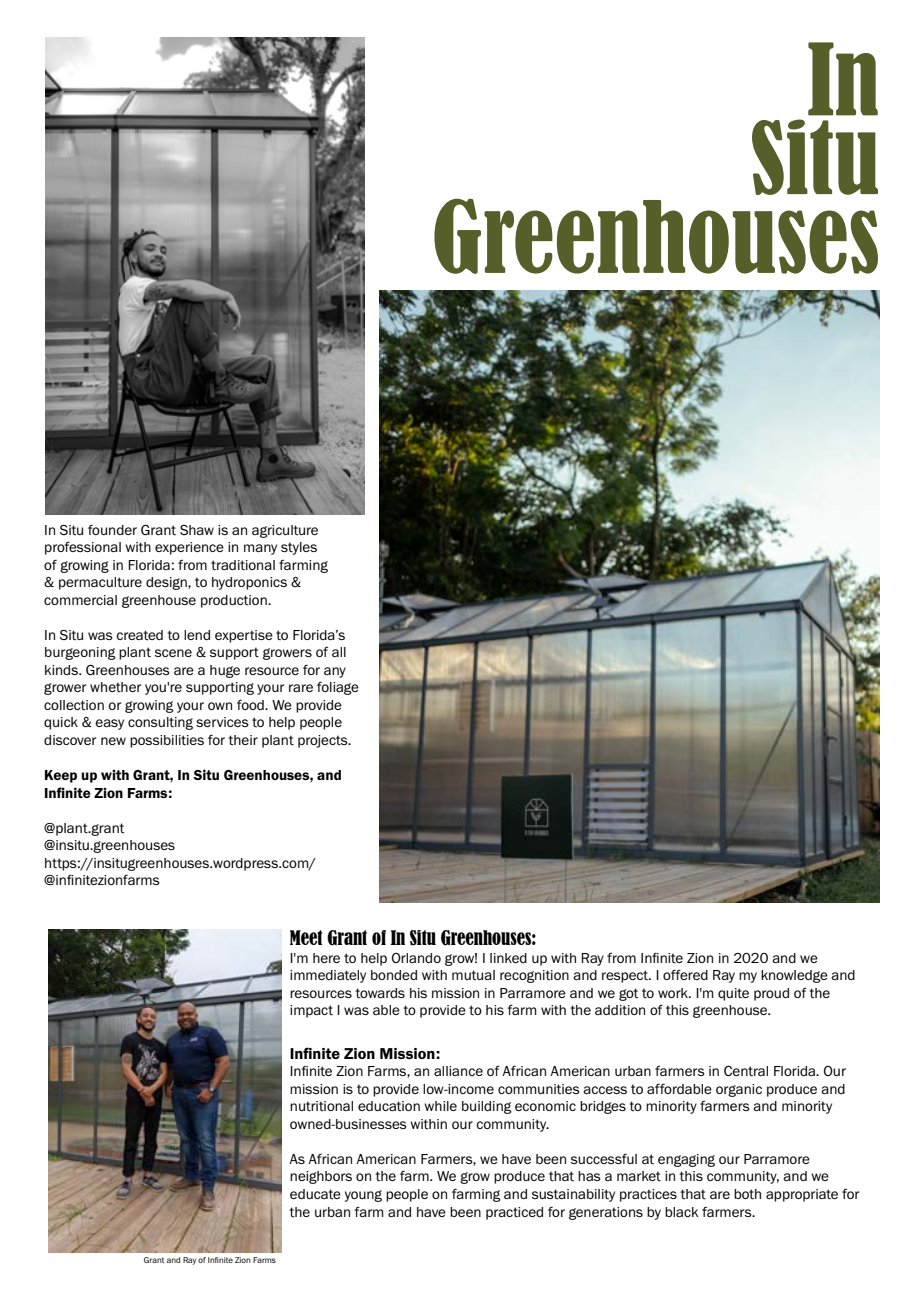
<style>
.page{position:relative;width:922px;height:1312px;background:#fff}
.page>*{position:absolute;margin:0;border:0;box-sizing:border-box;transform-origin:0 0}
.t1{font:condensed 92.5px/78.8px "Bernard";color:#565f29;text-align:right}
.t2{font:condensed 18.75px "Bernard";color:#000101}
.t3{font:16.25px "Franklin Gothic URW Dem";color:#000101}
.t4{font:15px/17.5px "Franklin Gothic URW Boo";color:#000101}
.t5{font:15px/17.5px "Franklin Gothic URW Dem";color:#000101}
.t6{font:8.75px "Franklin Gothic URW Boo";color:#000}
</style>
<div class="page">
<img style="left:49px;top:929px;width:232px;height:323px">
<img style="left:46px;top:38px;width:318px;height:476px">
<img style="left:379px;top:291px;width:500px;height:611px">
<h1 class="t1" style="left:432px;top:42px;width:449px">In<br>Situ<br>Greenhouses</h1>
<p class="t4" style="left:44px;top:520px;width:285px">In Situ founder Grant Shaw is an agriculture professional with experience in many styles of growing in Florida: from traditional farming &amp; permaculture design, to hydroponics &amp; commercial greenhouse production.</p>
<p class="t4" style="left:44px;top:625px;width:316px">In Situ was created to lend expertise to Florida’s burgeoning plant scene &amp; support growers of all kinds. Greenhouses are a huge resource for any grower whether you're supporting your rare foliage collection or growing your own food. We provide quick &amp; easy consulting services to help people discover new possibilities for their plant projects.</p>
<p class="t5" style="left:44px;top:765px;width:299px">Keep up with Grant, In Situ Greenhouses, and<br>Infinite Zion Farms:</p>
<p class="t4" style="left:44px;top:818px;width:273px">@plant.grant<br>@insitu.greenhouses https://insitugreenhouses.wordpress.com/ @infinitezionfarms</p>
<p class="t2" style="left:290px;top:926px;width:248px">Meet Grant of In Situ Greenhouses:</p>
<p class="t4" style="left:290px;top:948px;width:567px">I'm here to help Orlando grow! I linked up with Ray from Infinite Zion in 2020 and we immediately bonded with mutual recognition and respect. I offered Ray my knowledge and resources towards his mission in Parramore and we got to work. I'm quite proud of the impact I was able to provide to his farm with the addition of this greenhouse.</p>
<p class="t3" style="left:290px;top:1043px;width:152px">Infinite Zion Mission:</p>
<p class="t4" style="left:290px;top:1062px;width:557px">Infinite Zion Farms, an alliance of African American urban farmers in Central Florida. Our mission is to provide low-income communities access to affordable organic produce and nutritional education while building economic bridges to minority farmers and minority owned-businesses within our community.</p>
<p class="t4" style="left:290px;top:1149px;width:571px">As African American Farmers, we have been successful at engaging our Parramore neighbors on the farm. We grow produce that has a market in this community, and we educate young people on farming and sustainability practices that are both appropriate for the urban farm and have been practiced for generations by black farmers.</p>
<p class="t6" style="left:144px;top:1254px;width:133px">Grant and Ray of Infinite Zion Farms</p>
</div>
